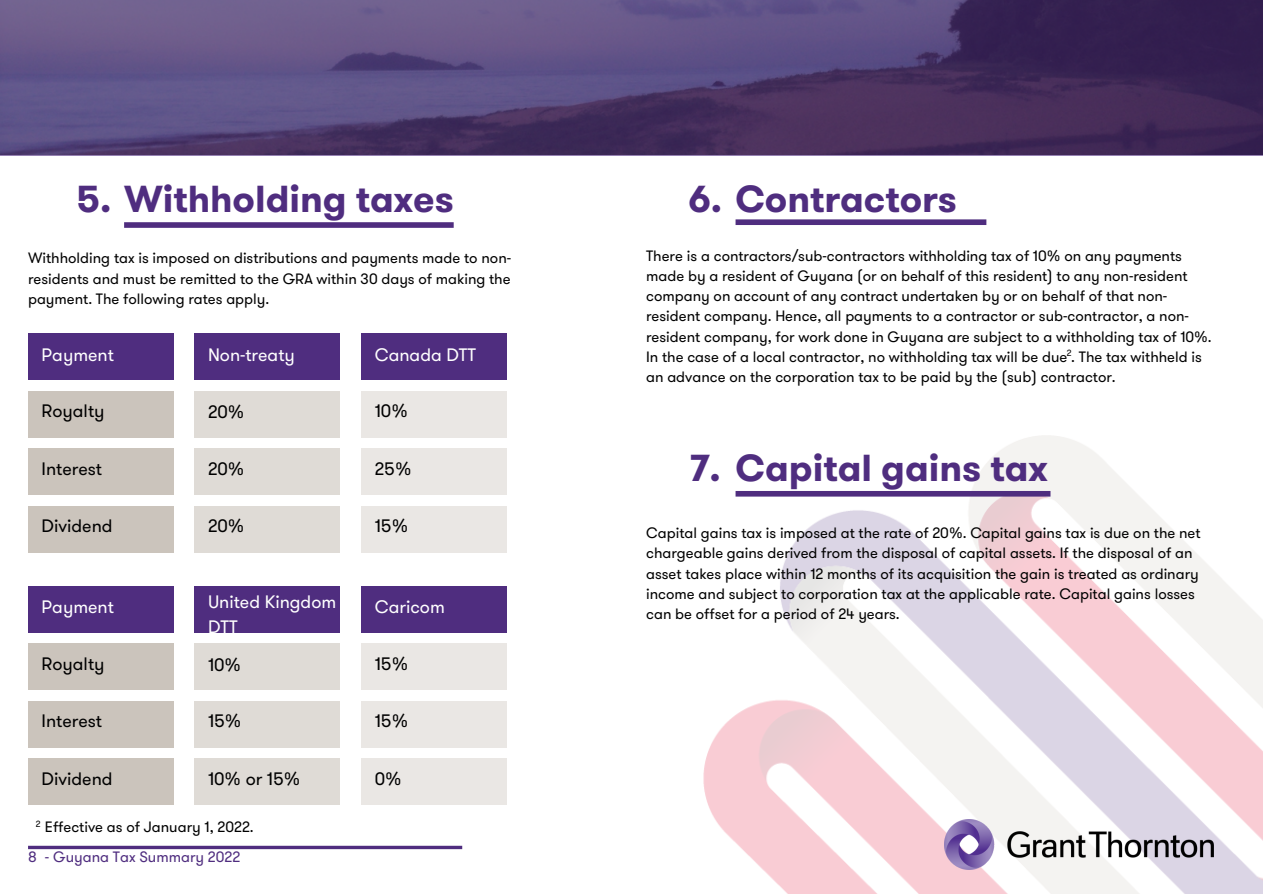
<style>
.page{position:relative;width:1263px;height:894px;background:#fff}
.page>*{position:absolute;margin:0;border:0;box-sizing:border-box;transform-origin:0 0}
.t1{font:700 37.5px "GT Walsheim Pro";color:#4f2d7f}
.t2{font:18px "GT Walsheim Pro";color:#000}
.t3{font:18px/24.8px "GT Walsheim Pro";color:#fff}
.t4{font:15px/20.2px "GT Walsheim Pro";color:#000}
.t5{font:15px "GT Walsheim Pro";color:#4f2d7f}
.t6{font:9px "GT Walsheim Pro";color:#000}
</style>
<div class="page">
<svg style="left:0;top:0;width:1263px;height:155px;background:#534172"></svg>
<div style="left:124px;top:222px;width:330px;height:6px;background:#4f2d7f"></div>
<img style="left:703px;top:435px;width:560px;height:458px">
<img style="left:945px;top:819px;width:268px;height:50px">
<div style="left:28px;top:333px;width:145px;height:47px;background:#4f2d7f"></div>
<div style="left:28px;top:391px;width:145px;height:46px;background:#cbc4bc"></div>
<div style="left:28px;top:448px;width:145px;height:46px;background:#cbc4bc"></div>
<div style="left:28px;top:506px;width:145px;height:46px;background:#cbc4bc"></div>
<div style="left:195px;top:333px;width:145px;height:47px;background:#4f2d7f"></div>
<div style="left:195px;top:391px;width:145px;height:46px;background:#dfdbd6"></div>
<div style="left:195px;top:448px;width:145px;height:46px;background:#dfdbd6"></div>
<div style="left:195px;top:506px;width:145px;height:46px;background:#dfdbd6"></div>
<div style="left:361px;top:333px;width:145px;height:47px;background:#4f2d7f"></div>
<div style="left:361px;top:391px;width:145px;height:46px;background:#eae7e4"></div>
<div style="left:361px;top:448px;width:145px;height:46px;background:#eae7e4"></div>
<div style="left:361px;top:506px;width:145px;height:46px;background:#eae7e4"></div>
<div style="left:28px;top:586px;width:145px;height:46px;background:#4f2d7f"></div>
<div style="left:28px;top:643px;width:145px;height:46px;background:#cbc4bc"></div>
<div style="left:28px;top:700px;width:145px;height:46px;background:#cbc4bc"></div>
<div style="left:28px;top:758px;width:145px;height:46px;background:#cbc4bc"></div>
<div style="left:195px;top:586px;width:145px;height:46px;background:#4f2d7f"></div>
<div style="left:195px;top:643px;width:145px;height:46px;background:#dfdbd6"></div>
<div style="left:195px;top:700px;width:145px;height:46px;background:#dfdbd6"></div>
<div style="left:195px;top:758px;width:145px;height:46px;background:#dfdbd6"></div>
<div style="left:361px;top:586px;width:145px;height:46px;background:#4f2d7f"></div>
<div style="left:361px;top:643px;width:145px;height:46px;background:#eae7e4"></div>
<div style="left:361px;top:700px;width:145px;height:46px;background:#eae7e4"></div>
<div style="left:361px;top:758px;width:145px;height:46px;background:#eae7e4"></div>
<div style="left:735px;top:219px;width:251px;height:6px;background:#4f2d7f"></div>
<div style="left:735px;top:491px;width:315px;height:5px;background:#4f2d7f"></div>
<hr style="left:28px;top:845px;width:434px;height:3px;background:#4f2d7f">
<h1 class="t1" style="left:76px;top:173px;width:379px">5. Withholding taxes</h1>
<p class="t4" style="left:28px;top:248px;width:485px;text-align:justify">Withholding tax is imposed on distributions and payments made to non&shy;residents and must be remitted to the GRA within 30 days of making the payment. The following rates apply.</p>
<p class="t3" style="left:42px;top:342px;width:74px">Payment</p>
<p class="t2" style="left:42px;top:398px;width:64px">Royalty</p>
<p class="t2" style="left:42px;top:455px;width:62px">Interest</p>
<p class="t2" style="left:42px;top:513px;width:73px">Dividend</p>
<p class="t3" style="left:42px;top:594px;width:74px">Payment</p>
<p class="t2" style="left:42px;top:650px;width:64px">Royalty</p>
<p class="t2" style="left:42px;top:707px;width:62px">Interest</p>
<p class="t2" style="left:42px;top:766px;width:73px">Dividend</p>
<p class="t3" style="left:208px;top:342px;width:88px">Non-treaty</p>
<p class="t3" style="left:375px;top:342px;width:103px">Canada DTT</p>
<p class="t2" style="left:208px;top:399px;width:38px">20%</p>
<p class="t2" style="left:375px;top:398px;width:35px">10%</p>
<p class="t2" style="left:208px;top:455px;width:38px">20%</p>
<p class="t2" style="left:208px;top:513px;width:38px">20%</p>
<p class="t2" style="left:375px;top:455px;width:38px">25%</p>
<p class="t2" style="left:375px;top:513px;width:35px">15%</p>
<p class="t3" style="left:208px;top:589px;width:130px">United Kingdom<br>DTT</p>
<p class="t3" style="left:375px;top:594px;width:72px">Caricom</p>
<p class="t2" style="left:208px;top:652px;width:35px">10%</p>
<p class="t2" style="left:375px;top:650px;width:35px">15%</p>
<p class="t2" style="left:208px;top:707px;width:35px">15%</p>
<p class="t2" style="left:375px;top:707px;width:35px">15%</p>
<p class="t2" style="left:208px;top:765px;width:94px">10% or 15%</p>
<p class="t2" style="left:375px;top:765px;width:28px">0%</p>
<p class="t4" style="left:36px;top:817px;width:219px"><sup>2</sup> Effective as of January 1, 2022.</p>
<p class="t5" style="left:28px;top:846px;width:214px">8 - Guyana Tax Summary 2022</p>
<h1 class="t1" style="left:688px;top:173px;width:270px">6. Contractors</h1>
<p class="t4" style="left:646px;top:245px;width:567px">There is a contractors/sub-contractors withholding tax of 10% on any payments made by a resident of Guyana (or on behalf of this resident) to any non-resident company on account of any contract undertaken by or on behalf of that non&shy;resident company. Hence, all payments to a contractor or sub-contractor, a non&shy;resident company, for work done in Guyana are subject to a withholding tax of 10%.<br>In the case of a local contractor, no withholding tax will be due . The tax withheld is an advance on the corporation tax to be paid by the (sub) contractor.</p>
<p class="t6" style="left:1067px;top:346px;width:6px">2</p>
<h1 class="t1" style="left:690px;top:441px;width:360px">7. Capital gains tax</h1>
<p class="t4" style="left:646px;top:522px;width:556px">Capital gains tax is imposed at the rate of 20%. Capital gains tax is due on the net chargeable gains derived from the disposal of capital assets. If the disposal of an asset takes place within 12 months of its acquisition the gain is treated as ordinary income and subject to corporation tax at the applicable rate. Capital gains losses can be offset for a period of 24 years.</p>
</div>
